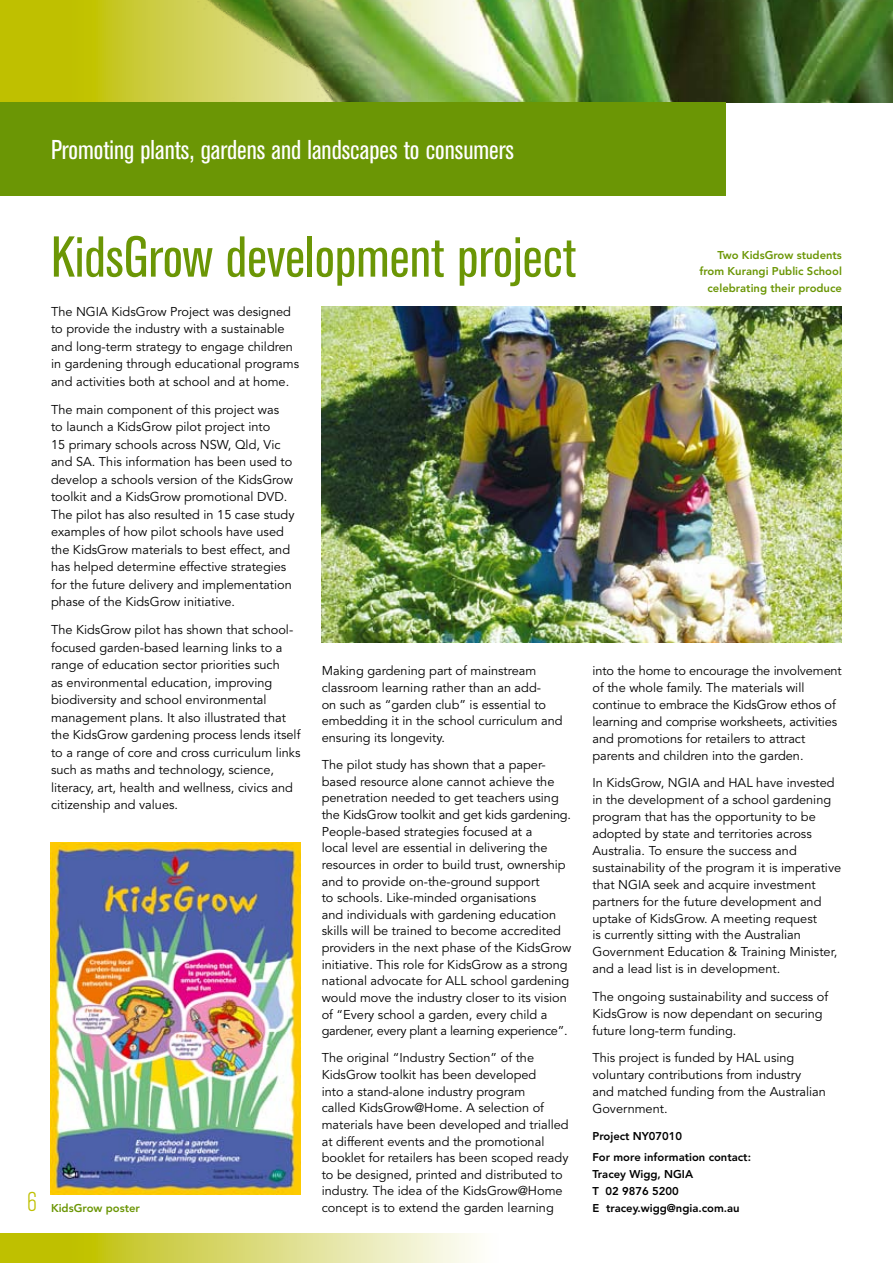
<style>
.page{position:relative;width:893px;height:1263px;background:#fff}
.page>*{position:absolute;margin:0;border:0;box-sizing:border-box;transform-origin:0 0}
.t1{font:57px "Akzid Grot Con BQ";color:#6b9605}
.t2{font:27px "Akzid Grot Con BQ";color:#fff}
.t3{font:300 27px "Akzid Grot Con BQ";color:#bfc000}
.t4{font:12.75px/16.6px "Avenir";color:#000}
.t5{font:800 11.25px/17px "Avenir";color:#000}
.t6{font:800 11.25px/16.5px "Avenir";color:#6b9605;text-align:right}
</style>
<div class="page">
<img style="left:499px;top:0;width:394px;height:102px">
<svg style="left:0;top:0;width:499px;height:102px;background:#b4c150"></svg>
<svg style="left:0;top:1233px;width:477px;height:30px;background:#d8d96f"></svg>
<div style="left:0;top:102px;width:726px;height:94px;background:#6b9605"></div>
<img style="left:51px;top:842px;width:249px;height:353px">
<img style="left:322px;top:306px;width:520px;height:336px">
<h2 class="t2" style="left:51px;top:134px;width:464px">Promoting plants, gardens and landscapes to consumers</h2>
<h2 class="t3" style="left:27px;top:1187px;width:11px">6</h2>
<h1 class="t1" style="left:51px;top:225px;width:526px">KidsGrow development project</h1>
<p class="t4" style="left:51px;top:303px;width:250px;line-height:17.5px">The NGIA KidsGrow Project was designed to provide the industry with a sustainable and long-term strategy to engage children in gardening through educational programs and activities both at school and at home.</p>
<p class="t4" style="left:51px;top:401px;width:245px;line-height:17.5px">The main component of this project was<br>to launch a KidsGrow pilot project into<br>15 primary schools across NSW, Qld, Vic and SA. This information has been used to develop a schools version of the KidsGrow toolkit and a KidsGrow promotional DVD.<br>The pilot has also resulted in 15 case study examples of how pilot schools have used the KidsGrow materials to best effect, and has helped determine effective strategies for the future delivery and implementation phase of the KidsGrow initiative.</p>
<p class="t4" style="left:51px;top:621px;width:251px;line-height:17.5px">The KidsGrow pilot has shown that school&shy;focused garden-based learning links to a range of education sector priorities such<br>as environmental education, improving biodiversity and school environmental management plans. It also illustrated that the KidsGrow gardening process lends itself to a range of core and cross curriculum links such as maths and technology, science, literacy, art, health and wellness, civics and citizenship and values.</p>
<p class="t4" style="left:322px;top:663px;width:242px">Making gardening part of mainstream classroom learning rather than an add-<br>on such as “garden club” is essential to embedding it in the school curriculum and ensuring its longevity.</p>
<p class="t4" style="left:322px;top:757px;width:251px">The pilot study has shown that a paper&shy;based resource alone cannot achieve the penetration needed to get teachers using the KidsGrow toolkit and get kids gardening.<br>People-based strategies focused at a<br>local level are essential in delivering the resources in order to build trust, ownership and to provide on-the-ground support<br>to schools. Like-minded organisations<br>and individuals with gardening education skills will be trained to become accredited providers in the next phase of the KidsGrow initiative. This role for KidsGrow as a strong national advocate for ALL school gardening would move the industry closer to its vision of “Every school a garden, every child a gardener, every plant a learning experience”.</p>
<p class="t4" style="left:322px;top:1050px;width:248px">The original “Industry Section” of the KidsGrow toolkit has been developed<br>into a stand-alone industry program<br>called KidsGrow@Home. A selection of materials have been developed and trialled at different events and the promotional booklet for retailers has been scoped ready to be designed, printed and distributed to industry. The idea of the KidsGrow@Home concept is to extend the garden learning</p>
<p class="t6" style="left:51px;top:1200px;width:90px">KidsGrow poster</p>
<p class="t6" style="left:699px;top:247px;width:144px">Two KidsGrow students from Kurangi Public School celebrating their produce</p>
<p class="t4" style="left:592px;top:663px;width:251px">into the home to encourage the involvement of the whole family. The materials will continue to embrace the KidsGrow ethos of learning and comprise worksheets, activities and promotions for retailers to attract parents and children into the garden.</p>
<p class="t4" style="left:592px;top:775px;width:250px">In KidsGrow, NGIA and HAL have invested in the development of a school gardening program that has the opportunity to be adopted by state and territories across Australia. To ensure the success and sustainability of the program it is imperative that NGIA seek and acquire investment partners for the future development and uptake of KidsGrow. A meeting request<br>is currently sitting with the Australian Government Education &amp; Training Minister, and a lead list is in development.</p>
<p class="t4" style="left:592px;top:988px;width:237px">The ongoing sustainability and success of<br>KidsGrow is now dependant on securing future long-term funding.</p>
<p class="t4" style="left:592px;top:1049px;width:235px">This project is funded by HAL using voluntary contributions from industry<br>and matched funding from the Australian<br>Government.</p>
<p class="t5" style="left:592px;top:1126px;width:160px;line-height:21.1px">Project NY07010<br>For more information contact:</p>
<p class="t5" style="left:592px;top:1166px;width:149px">Tracey Wigg, NGIA<br>T 02 9876 5200<br>E tracey.wigg@ngia.com.au</p>
</div>
